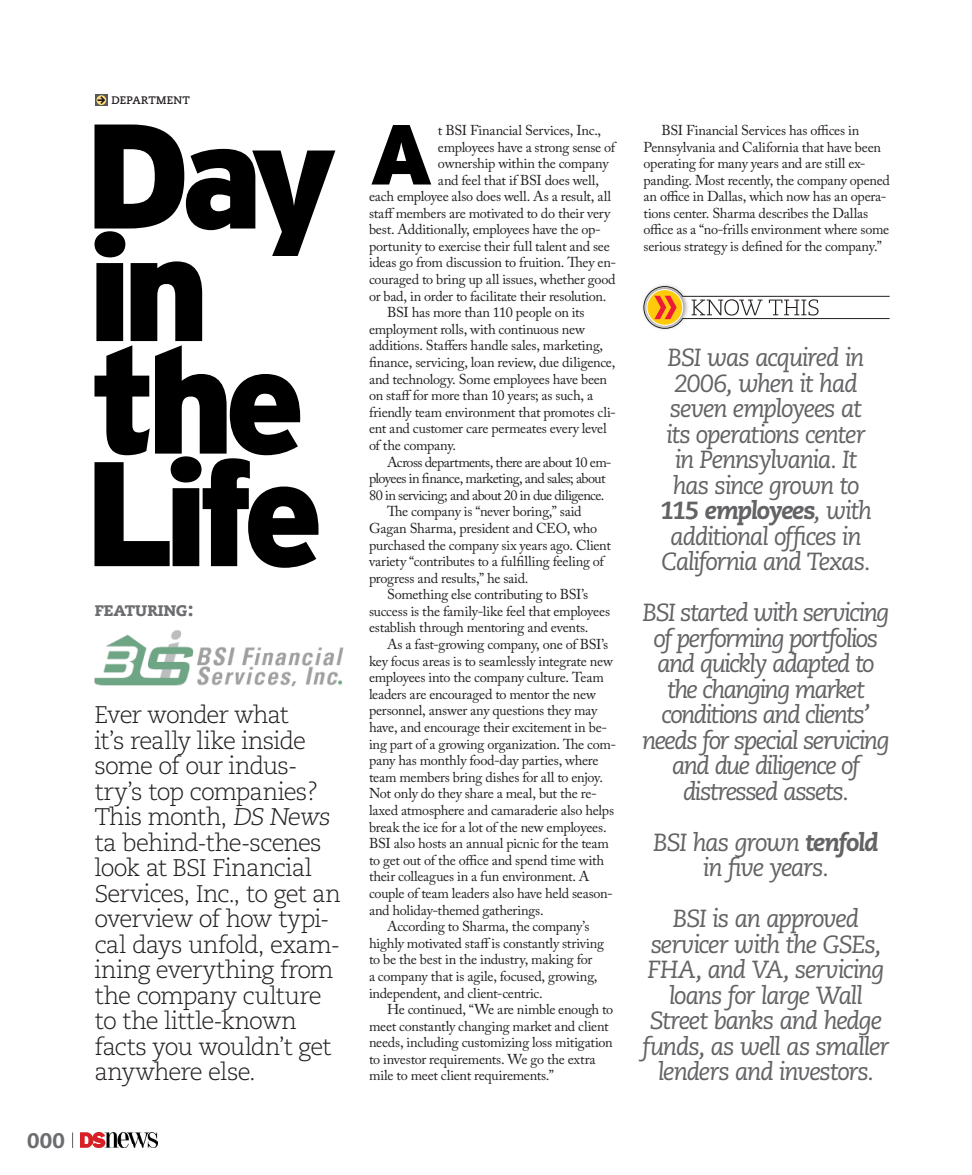
<style>
.page{position:relative;width:972px;height:1175px;background:#fff}
.page>*{position:absolute;margin:0;border:0;box-sizing:border-box;transform-origin:0 0}
.Body_Copy-justified{font:900 84.9px "Interstate";color:#000001}
.t1{font:italic 24.75px/25.5px "Caecilia";letter-spacing:-.06em;color:#636366;text-align:center}
.t2{font:300 24px/25.5px "Caecilia";letter-spacing:-.035em;color:#231f20}
.t3{font:800 21px "Caecilia";color:#6c6d70}
.t4{font:19.5px "Caecilia Heavy SC";letter-spacing:-.02em;color:#6c6d70}
.Body_Copy-RR{font:14.25px/16.6px "Adobe Caslon Pro";letter-spacing:-.02em;color:#231f20}
.Body_Copy-justified-2{font:14.25px "Adobe Caslon Pro";letter-spacing:-.015em;color:#231f20}
.Body_Copy-RR-2{font:14.25px/16.6px "Adobe Caslon Pro";letter-spacing:-.04em;color:#231f20}
.t5{font:700 10.95px "Caecilia";letter-spacing:.02em;color:#231f20}
.s1{font-weight:800}
</style>
<div class="page">
<img style="left:80px;top:1132px;width:78px;height:15px">
<svg style="left:72px;top:1132px;width:1px;height:15px"></svg>
<svg style="left:95px;top:94px;width:13px;height:12px"></svg>
<svg style="left:96px;top:95px;width:10px;height:10px"></svg>
<svg style="left:98px;top:96px;width:7px;height:8px"></svg>
<svg style="left:94px;top:124px;width:241px;height:444px"></svg>
<div style="left:640px;top:283px;width:49px;height:49px;background:#231f20;opacity:.75"></div>
<svg style="left:643px;top:286px;width:247px;height:43px"></svg>
<img style="left:94px;top:630px;width:250px;height:57px">
<p class="t3" style="left:27px;top:1127px;width:39px">000</p>
<p class="t5" style="left:111px;top:94px;width:80px">DEPARTMENT</p>
<p class="t4" style="left:94px;top:597px;width:101px">featuring:</p>
<p class="t2" style="left:94px;top:703px;width:248px">Ever wonder what<br>it’s really like inside some of our indus&shy;try’s top companies?<br>This month, DS News ta behind-the-scenes look at BSI Financial<br>Services, Inc., to get an overview of how typi&shy;cal days unfold, exam&shy;ining everything from the company culture to the little-known facts you wouldn’t get anywhere else.</p>
<p class="Body_Copy-justified" style="left:369px;top:106px;width:66px">A</p>
<p class="Body_Copy-justified-2" style="left:438px;top:122px;width:165px">t BSI Financial Services, Inc.,</p>
<p class="Body_Copy-justified-2" style="left:438px;top:138px;width:179px">employees have a strong sense of</p>
<p class="Body_Copy-justified-2" style="left:438px;top:155px;width:172px">ownership within the company</p>
<p class="Body_Copy-justified-2" style="left:438px;top:171px;width:162px">and feel that if BSI does well,</p>
<p class="Body_Copy-justified-2" style="left:369px;top:188px;width:244px">each employee also does well. As a result, all</p>
<p class="Body_Copy-justified-2" style="left:369px;top:204px;width:243px">staff members are motivated to do their very</p>
<p class="Body_Copy-justified-2" style="left:369px;top:221px;width:233px">best. Additionally, employees have the op-</p>
<p class="Body_Copy-justified-2" style="left:369px;top:238px;width:242px">portunity to exercise their full talent and see</p>
<p class="Body_Copy-justified-2" style="left:369px;top:254px;width:249px">ideas go from discussion to fruition. They en-</p>
<p class="Body_Copy-justified-2" style="left:369px;top:271px;width:248px">couraged to bring up all issues, whether good</p>
<p class="Body_Copy-justified-2" style="left:369px;top:287px;width:239px">or bad, in order to facilitate their resolution.</p>
<p class="Body_Copy-RR" style="left:369px;top:304px;width:248px;text-indent:18px">BSI has more than 110 people on its employment rolls, with continuous new additions. Staffers handle sales, marketing, finance, servicing, loan review, due diligence, and technology. Some employees have been on staff for more than 10 years; as such, a friendly team environment that promotes cli&shy;ent and customer care permeates every level of the company.</p>
<p class="Body_Copy-RR-2" style="left:369px;top:453px;width:244px;text-indent:18px">Across departments, there are about 10 em&shy;ployees in finance, marketing, and sales; about<br>80 in servicing; and about 20 in due diligence.</p>
<p class="Body_Copy-RR" style="left:369px;top:503px;width:243px;text-indent:18px">The company is “never boring,” said Gagan Sharma, president and CEO, who purchased the company six years ago. Client variety “contributes to a fulfilling feeling of progress and results,” he said.</p>
<p class="Body_Copy-RR" style="left:369px;top:586px;width:243px;text-indent:18px">Something else contributing to BSI’s success is the family-like feel that employees establish through mentoring and events.</p>
<p class="Body_Copy-RR" style="left:369px;top:636px;width:249px;text-indent:18px">As a fast-growing company, one of BSI’s key focus areas is to seamlessly integrate new employees into the company culture. Team leaders are encouraged to mentor the new personnel, answer any questions they may have, and encourage their excitement in be&shy;ing part of a growing organization. The com&shy;pany has monthly food-day parties, where team members bring dishes for all to enjoy.<br>Not only do they share a meal, but the re&shy;laxed atmosphere and camaraderie also helps break the ice for a lot of the new employees.<br>BSI also hosts an annual picnic for the team to get out of the office and spend time with their colleagues in a fun environment. A couple of team leaders also have held season&shy;and holiday-themed gatherings.</p>
<p class="Body_Copy-RR" style="left:369px;top:917px;width:237px;text-indent:18px">According to Sharma, the company’s highly motivated staff is constantly striving to be the best in the industry, making for<br>a company that is agile, focused, growing, independent, and client-centric.</p>
<p class="Body_Copy-RR" style="left:369px;top:1000px;width:246px;text-indent:18px">He continued, “We are nimble enough to meet constantly changing market and client needs, including customizing loss mitigation to investor requirements. We go the extra mile to meet client requirements.”</p>
<p class="Body_Copy-RR" style="left:644px;top:122px;width:248px;text-indent:18px">BSI Financial Services has offices in Pennsylvania and California that have been operating for many years and are still ex&shy;panding. Most recently, the company opened an office in Dallas, which now has an opera&shy;tions center. Sharma describes the Dallas office as a “no-frills environment where some serious strategy is defined for the company.”</p>
<p class="t1" style="left:660px;top:345px;width:214px">BSI was acquired in<br>2006, when it had seven employees at its operations center in Pennsylvania. It has since grown to<br><span class="s1">115 employees</span>, with additional offices in<br>California and Texas.</p>
<p class="t1" style="left:642px;top:600px;width:249px">BSI started with servicing of performing portfolios and quickly adapted to the changing market conditions and clients’ needs for special servicing and due diligence of distressed assets.</p>
<p class="t1" style="left:653px;top:830px;width:227px">BSI has grown <span class="s1">tenfold </span>in five years.</p>
<p class="t1" style="left:642px;top:906px;width:249px">BSI is an approved servicer with the GSEs,<br>FHA, and VA, servicing loans for large Wall<br>Street banks and hedge funds, as well as smaller lenders and investors.</p>
</div>
